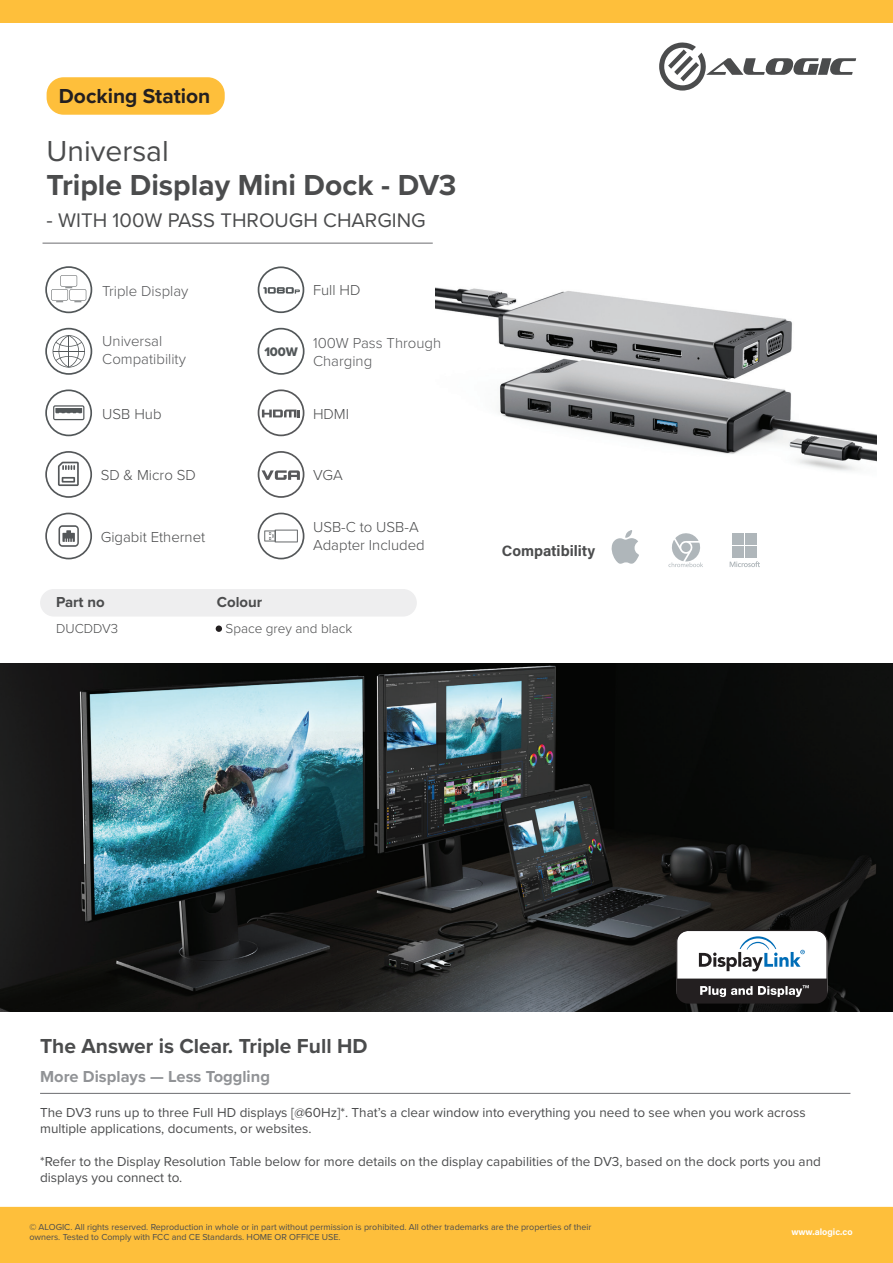
<style>
.page{position:relative;width:893px;height:1263px;background:#fff}
.page>*{position:absolute;margin:0;border:0;box-sizing:border-box;transform-origin:0 0}
.t1{font:700 30px "Proxima Nova";color:#4b4c4d}
.t2{font:30px "Proxima Nova";color:#4b4c4d}
.t3{font:700 21px "Proxima Nova";color:#4b4c4d}
.t4{font:700 21px "Proxima Nova";color:#231f20}
.t5{font:20.4px "Proxima Nova";color:#4b4c4d}
.t6{font:700 16.5px "Proxima Nova";color:#919396}
.t7{font:300 15px/18px "Proxima Nova";color:#4b4c4d}
.t8{font:300 15px/18px "Proxima Nova";color:#57585a}
.t9{font:700 15px "Acumin Pro";color:#4b4c4d}
.t10{font:700 15px "Proxima Nova";color:#4b4c4d}
.t11{font:13.5px/16.2px "Proxima Nova";color:#4b4c4d}
.t12{font:300 13.5px "Proxima Nova";color:#4b4c4d}
.t13{font:12.9px "Proxima Nova Extrabld";color:#525759}
.t14{font:9px/10.8px "Proxima Nova";color:#4b4c4d}
.t15{font:700 9px "Acumin Pro";color:#fff}
.s1{font-size:21px}
</style>
<div class="page">
<div style="left:0;top:1207px;width:893px;height:56px;background:#febf3b"></div>
<img style="left:0;top:664px;width:893px;height:348px">
<div style="left:0;top:0;width:893px;height:22px;background:#febf3b"></div>
<div style="left:47px;top:77px;width:178px;height:38px;background:#febf3b;border-radius:17px"></div>
<svg style="left:659px;top:42px;width:197px;height:49px"></svg>
<hr style="left:43px;top:243px;width:390px;height:1px;background:#6c6d70">
<div style="left:41px;top:590px;width:375px;height:26px;background:#eeeeef;border-radius:13px"></div>
<div style="left:40px;top:589px;width:377px;height:27px;border:2px solid #eeeeef;border-radius:13px"></div>
<div style="left:216px;top:625px;width:6px;height:7px;background:#231f20;border-radius:50%"></div>
<img style="left:436px;top:287px;width:441px;height:184px">
<svg style="left:45px;top:266px;width:47px;height:47px"></svg>
<svg style="left:258px;top:328px;width:47px;height:47px"></svg>
<hr style="left:40px;top:1093px;width:810px;height:1px;background:#6c6d70">
<svg style="left:611px;top:530px;width:28px;height:34px"></svg>
<svg style="left:730px;top:561px;width:30px;height:6px"></svg>
<div style="left:732px;top:533px;width:12px;height:12px;background:#afb6ba"></div>
<div style="left:732px;top:546px;width:12px;height:12px;background:#afb6ba"></div>
<div style="left:745px;top:533px;width:12px;height:12px;background:#afb6ba"></div>
<div style="left:745px;top:546px;width:12px;height:12px;background:#afb6ba"></div>
<svg style="left:668px;top:533px;width:35px;height:34px"></svg>
<svg style="left:45px;top:451px;width:47px;height:47px"></svg>
<svg style="left:258px;top:389px;width:46px;height:47px"></svg>
<svg style="left:258px;top:451px;width:46px;height:47px"></svg>
<svg style="left:45px;top:513px;width:47px;height:46px"></svg>
<svg style="left:258px;top:266px;width:46px;height:47px"></svg>
<svg style="left:45px;top:328px;width:47px;height:47px"></svg>
<hr style="left:53px;top:351px;width:32px;height:1px;background:#525759">
<svg style="left:45px;top:389px;width:47px;height:47px"></svg>
<svg style="left:258px;top:513px;width:46px;height:46px"></svg>
<svg style="left:676px;top:930px;width:152px;height:73px"></svg>
<h2 class="t4" style="left:59px;top:81px;width:153px">Docking Station</h2>
<h1 class="t2" style="left:47px;top:128px;width:124px">Universal</h1>
<h1 class="t1" style="left:47px;top:163px;width:411px">Triple Display Mini Dock - DV3</h1>
<h3 class="t5" style="left:47px;top:205px;width:381px"><span class="s1">-</span> WITH 100W PASS THROUGH CHARGING</h3>
<p class="t8" style="left:102px;top:281px;width:88px">Triple Display</p>
<p class="t8" style="left:102px;top:331px;width:85px">Universal<br>Compatibility</p>
<p class="t13" style="left:264px;top:342px;width:35px">100W</p>
<p class="t7" style="left:313px;top:280px;width:49px">Full HD</p>
<p class="t8" style="left:313px;top:333px;width:130px">100W Pass Through<br>Charging</p>
<p class="t7" style="left:102px;top:404px;width:61px">USB Hub</p>
<p class="t7" style="left:313px;top:404px;width:38px">HDMI</p>
<p class="t7" style="left:101px;top:466px;width:97px">SD &amp; Micro SD</p>
<p class="t7" style="left:313px;top:465px;width:31px">VGA</p>
<p class="t7" style="left:101px;top:527px;width:106px">Gigabit Ethernet</p>
<p class="t7" style="left:313px;top:517px;width:113px">USB-C to USB-A<br>Adapter Included</p>
<p class="t10" style="left:56px;top:591px;width:50px">Part no</p>
<p class="t10" style="left:217px;top:591px;width:47px">Colour</p>
<p class="t12" style="left:56px;top:619px;width:64px">DUCDDV3</p>
<p class="t12" style="left:226px;top:619px;width:128px">Space grey and black</p>
<p class="t9" style="left:502px;top:541px;width:95px">Compatibility</p>
<h2 class="t3" style="left:40px;top:1031px;width:329px">The Answer is Clear. Triple Full HD</h2>
<p class="t6" style="left:40px;top:1064px;width:231px">More Displays — Less Toggling</p>
<p class="t11" style="left:40px;top:1104px;width:767px">The DV3 runs up to three Full HD displays [@60Hz]*. That’s a clear window into everything you need to see when you work across multiple applications, documents, or websites.</p>
<p class="t11" style="left:40px;top:1152px;width:782px">*Refer to the Display Resolution Table below for more details on the display capabilities of the DV3, based on the dock ports you and displays you connect to.</p>
<p class="t14" style="left:29px;top:1221px;width:564px">© ALOGIC. All rights reserved. Reproduction in whole or in part without permission is prohibited. All other trademarks are the properties of their owners. Tested to Comply with FCC and CE Standards. HOME OR OFFICE USE.</p>
<p class="t15" style="left:791px;top:1225px;width:63px">www.alogic.co</p>
</div>
